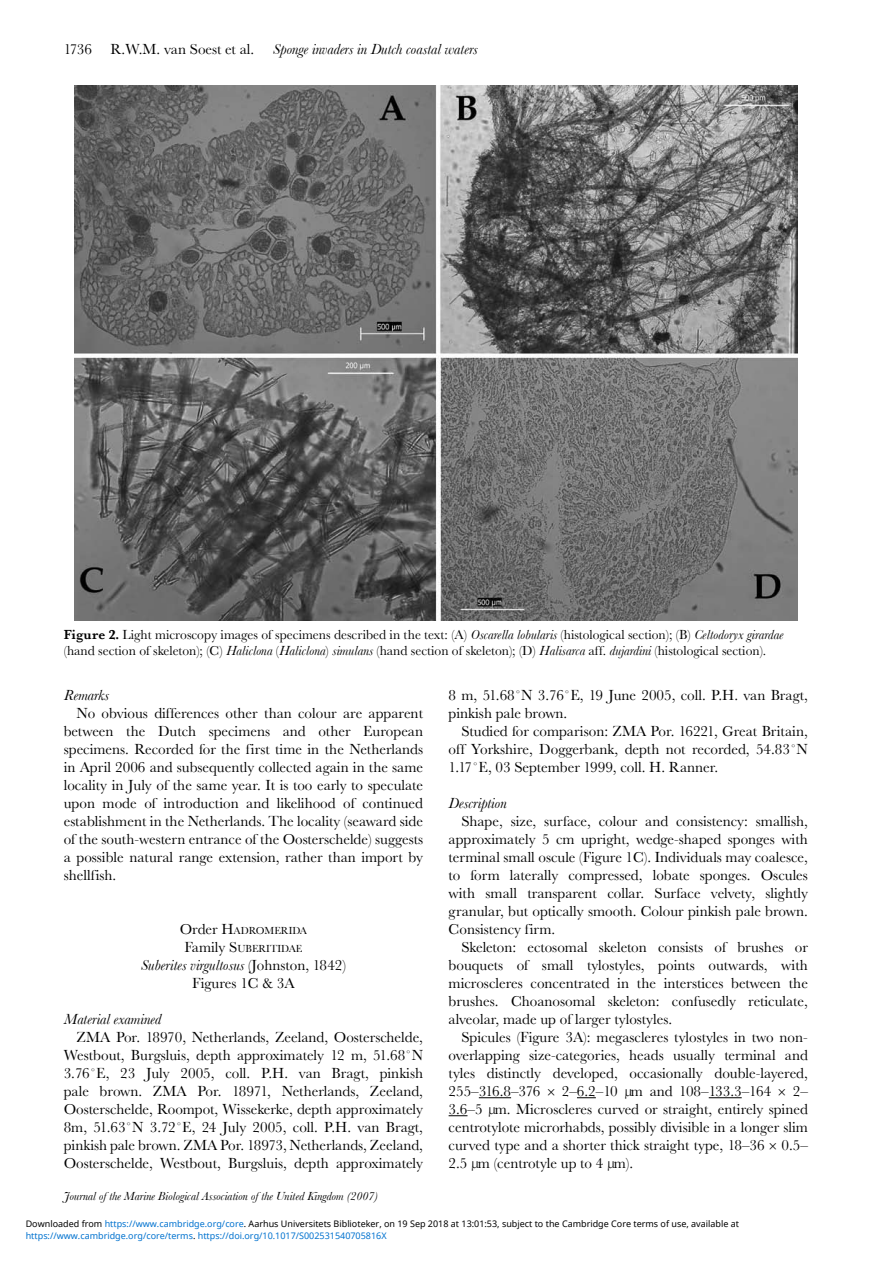
<style>
.page{position:relative;width:893px;height:1263px;background:#fff}
.page>*{position:absolute;margin:0;border:0;box-sizing:border-box;transform-origin:0 0}
.t1{font:15px/18px "Baskerville No 2 T";color:#000;text-align:justify}
.t2{font:italic 15px "Baskerville No 2 T";color:#000}
.t3{font:13.5px/16.2px "Baskerville No 2 T";color:#000}
.t4{font:italic 12px "Baskerville No 2 T";color:#000}
.t5{font:10.5px/18px "Baskerville No 2 T";color:#000;text-align:center}
.t6{font:9px "Noto Sans";color:#000}
.t7{font:9px "Noto Sans";color:#0172cf}
.s1{font-style:normal}
.s2{font-family:"Baskerville No 2 T Sem Bol"}
.s3{font-style:italic}
.s4{font-size:15px}
.s5{color:#0172cf}
.s6{color:#000}
</style>
<div class="page">
<hr style="left:479px;top:1097px;width:32px;height:1px;background:#000">
<svg style="left:577px;top:1097px;width:19px;height:1px"></svg>
<hr style="left:709px;top:1097px;width:33px;height:1px;background:#000">
<svg style="left:449px;top:1115px;width:18px;height:1px"></svg>
<img style="left:74px;top:85px;width:723px;height:535px">
<p class="t2" style="left:64px;top:40px;width:415px"><span class="s1">1736 R.W.M. van Soest et al.</span> Sponge invaders in Dutch coastal waters</p>
<p class="t3" style="left:64px;top:627px;width:721px"><span class="s2">Figure 2.</span> Light microscopy images of specimens described in the text: (A) <span class="s3">Oscarella lobularis</span> (histological section); (B) <span class="s3">Celtodoryx girardae </span>(hand section of skeleton); (C) <span class="s3">Haliclona</span> (<span class="s3">Haliclona</span>) <span class="s3">simulans</span> (hand section of skeleton); (D) <span class="s3">Halisarca</span> aff. <span class="s3">dujardini</span> (histological section).</p>
<p class="t2" style="left:64px;top:687px;width:47px">Remarks</p>
<p class="t1" style="left:64px;top:704px;width:361px;text-indent:13px">No obvious differences other than colour are apparent between the Dutch specimens and other European specimens. Recorded for the first time in the Netherlands in April 2006 and subsequently collected again in the same locality in July of the same year. It is too early to speculate upon mode of introduction and likelihood of continued establishment in the Netherlands. The locality (seaward side of the south-western entrance of the Oosterschelde) suggests a possible natural range extension, rather than import by shellfish.</p>
<p class="t5" style="left:180px;top:922px;width:129px"><span class="s4">Order H</span>adromerida<br><span class="s4">Family S</span>uberitidae</p>
<p class="t1" style="left:141px;top:956px;width:207px;text-align:center"><span class="s3">Suberites virgultosus</span> (Johnston, 1842)<br>Figures 1C &amp; 3A</p>
<p class="t2" style="left:64px;top:1011px;width:99px">Material examined</p>
<p class="t1" style="left:64px;top:1028px;width:361px;text-indent:13px">ZMA Por. 18970, Netherlands, Zeeland, Oosterschelde, Westbout, Burgsluis, depth approximately 12 m, 51.68°N 3.76°E, 23 July 2005, coll. P.H. van Bragt, pinkish pale brown. ZMA Por. 18971, Netherlands, Zeeland, Oosterschelde, Roompot, Wissekerke, depth approximately 8m, 51.63°N 3.72°E, 24 July 2005, coll. P.H. van Bragt, pinkish pale brown. ZMA Por. 18973, Netherlands, Zeeland, Oosterschelde, Westbout, Burgsluis, depth approximately</p>
<p class="t4" style="left:64px;top:1189px;width:315px">Journal of the Marine Biological Association of the United Kingdom (2007)</p>
<p class="t1" style="left:449px;top:686px;width:361px">8 m, 51.68°N 3.76°E, 19 June 2005, coll. P.H. van Bragt, pinkish pale brown.</p>
<p class="t1" style="left:449px;top:722px;width:361px;text-indent:13px">Studied for comparison: ZMA Por. 16221, Great Britain, off Yorkshire, Doggerbank, depth not recorded, 54.83°N 1.17°E, 03 September 1999, coll. H. Ranner.</p>
<p class="t2" style="left:449px;top:795px;width:59px">Description</p>
<p class="t1" style="left:449px;top:812px;width:361px;text-indent:13px">Shape, size, surface, colour and consistency: smallish, approximately 5 cm upright, wedge-shaped sponges with terminal small oscule (Figure 1C). Individuals may coalesce, to form laterally compressed, lobate sponges. Oscules with small transparent collar. Surface velvety, slightly granular, but optically smooth. Colour pinkish pale brown.<br>Consistency firm.</p>
<p class="t1" style="left:449px;top:938px;width:361px;text-indent:13px">Skeleton: ectosomal skeleton consists of brushes or bouquets of small tylostyles, points outwards, with microscleres concentrated in the interstices between the brushes. Choanosomal skeleton: confusedly reticulate, alveolar, made up of larger tylostyles.</p>
<p class="t1" style="left:449px;top:1028px;width:361px;text-indent:13px">Spicules (Figure 3A): megascleres tylostyles in two non&shy;overlapping size-categories, heads usually terminal and tyles distinctly developed, occasionally double-layered, 255–316.8–376</p>
<p class="t1" style="left:562px;top:1082px;width:211px">2–6.2–10 <span class="s3">μ</span>m and 108–133.3–164</p>
<p class="t1" style="left:449px;top:1082px;width:361px;text-indent:344px">2– 3.6–5 <span class="s3">μ</span>m. Microscleres curved or straight, entirely spined centrotylote microrhabds, possibly divisible in a longer slim curved type and a shorter thick straight type, 18–36 0.5– 2.5 <span class="s3">μ</span>m (centrotyle up to 4 <span class="s3">μ</span>m).</p>
<p class="t6" style="left:26px;top:1218px;width:715px">Downloaded from <span class="s5">https://www.cambridge.org/core</span>. Aarhus Universitets Biblioteker, on 19 Sep 2018 at 13:01:53, subject to the Cambridge Core terms of use, available at</p>
<p class="t7" style="left:26px;top:1229px;width:362px">https://www.cambridge.org/core/terms<span class="s6">.</span> https://doi.org/10.1017/S002531540705816X</p>
</div>
